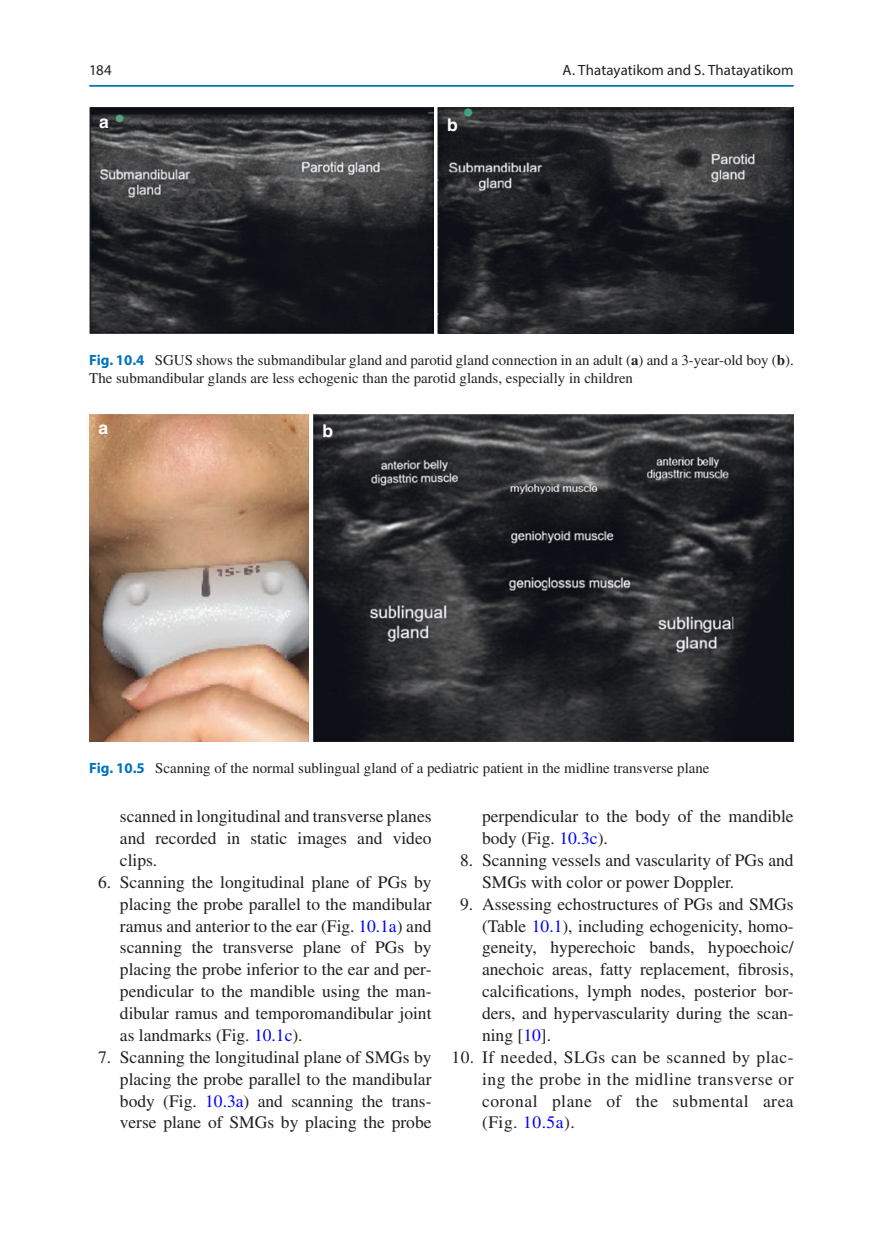
<style>
.page{position:relative;width:883px;height:1260px;background:#fff}
.page>*{position:absolute;margin:0;border:0;box-sizing:border-box;transform-origin:0 0}
.t1{font:17.5px/21.9px "Times LT Std";color:#231f20;text-align:justify}
.t2{font:17.5px "Helvetica Bold 2";color:#fff}
.t3{font:17.5px "Helvetica Bold 2";color:#fff}
.t4{font:14.88px/17.5px "Times LT Std";color:#231f20}
.t5{font:14.88px "Myriad Pro Regular 2";letter-spacing:.005em;color:#231f20}
.t6{font:14.88px "Myriad Pro";color:#231f20}
.s1{font-family:"Myriad Pro";font-weight:700;color:#0073bc}
.s2{font-weight:700}
.s3{color:#00f}
</style>
<div class="page">
<img style="left:90px;top:107px;width:343px;height:227px">
<img style="left:438px;top:107px;width:355px;height:227px">
<img style="left:314px;top:414px;width:480px;height:328px">
<img style="left:89px;top:414px;width:220px;height:328px">
<hr style="left:89px;top:85px;width:705px;height:2px;background:#0073bc">
<p class="t6" style="left:89px;top:61px;width:24px">184</p>
<p class="t2" style="left:99px;top:111px;width:11px">a</p>
<p class="t2" style="left:447px;top:114px;width:12px">b</p>
<p class="t5" style="left:563px;top:61px;width:233px">A. Thatayatikom and S. Thatayatikom</p>
<p class="t4" style="left:89px;top:351px;width:706px"><span class="s1">Fig. 10.4</span> SGUS shows the submandibular gland and parotid gland connection in an adult (<span class="s2">a</span>) and a 3-year-old boy (<span class="s2">b</span>).<br>The submandibular glands are less echogenic than the parotid glands, especially in children</p>
<p class="t3" style="left:99px;top:413px;width:11px">a</p>
<p class="t3" style="left:323px;top:417px;width:12px">b</p>
<p class="t4" style="left:89px;top:759px;width:622px"><span class="s1">Fig. 10.5</span> Scanning of the normal sublingual gland of a pediatric patient in the midline transverse plane</p>
<p class="t1" style="left:120px;top:805px;width:313px">scanned in longitudinal and transverse planes and recorded in static images and video clips.</p>
<p class="t1" style="left:120px;top:871px;width:313px;text-indent:-22px">6. Scanning the longitudinal plane of PGs by placing the probe parallel to the mandibular ramus and anterior to the ear (Fig. <span class="s3">10.1a</span>) and scanning the transverse plane of PGs by placing the probe inferior to the ear and per&shy;pendicular to the mandible using the man&shy;dibular ramus and temporomandibular joint as landmarks (Fig. <span class="s3">10.1c</span>).</p>
<p class="t1" style="left:120px;top:1046px;width:313px;text-indent:-22px">7. Scanning the longitudinal plane of SMGs by placing the probe parallel to the mandibular body (Fig. <span class="s3">10.3a</span>) and scanning the trans&shy;verse plane of SMGs by placing the probe</p>
<p class="t1" style="left:482px;top:805px;width:313px">perpendicular to the body of the mandible body (Fig. <span class="s3">10.3c</span>).</p>
<p class="t1" style="left:482px;top:849px;width:313px;text-indent:-22px">8. Scanning vessels and vascularity of PGs and<br>SMGs with color or power Doppler.</p>
<p class="t1" style="left:482px;top:893px;width:313px;text-indent:-22px">9. Assessing echostructures of PGs and SMGs (Table <span class="s3">10.1</span>), including echogenicity, homo&shy;geneity, hyperechoic bands, hypoechoic/ anechoic areas, fatty replacement, fibrosis, calcifications, lymph nodes, posterior bor&shy;ders, and hypervascularity during the scan&shy;ning [<span class="s3">10</span>].</p>
<p class="t1" style="left:482px;top:1046px;width:313px;text-indent:-31px">10. If needed, SLGs can be scanned by plac&shy;ing the probe in the midline transverse or coronal plane of the submental area (Fig. <span class="s3">10.5a</span>).</p>
</div>
